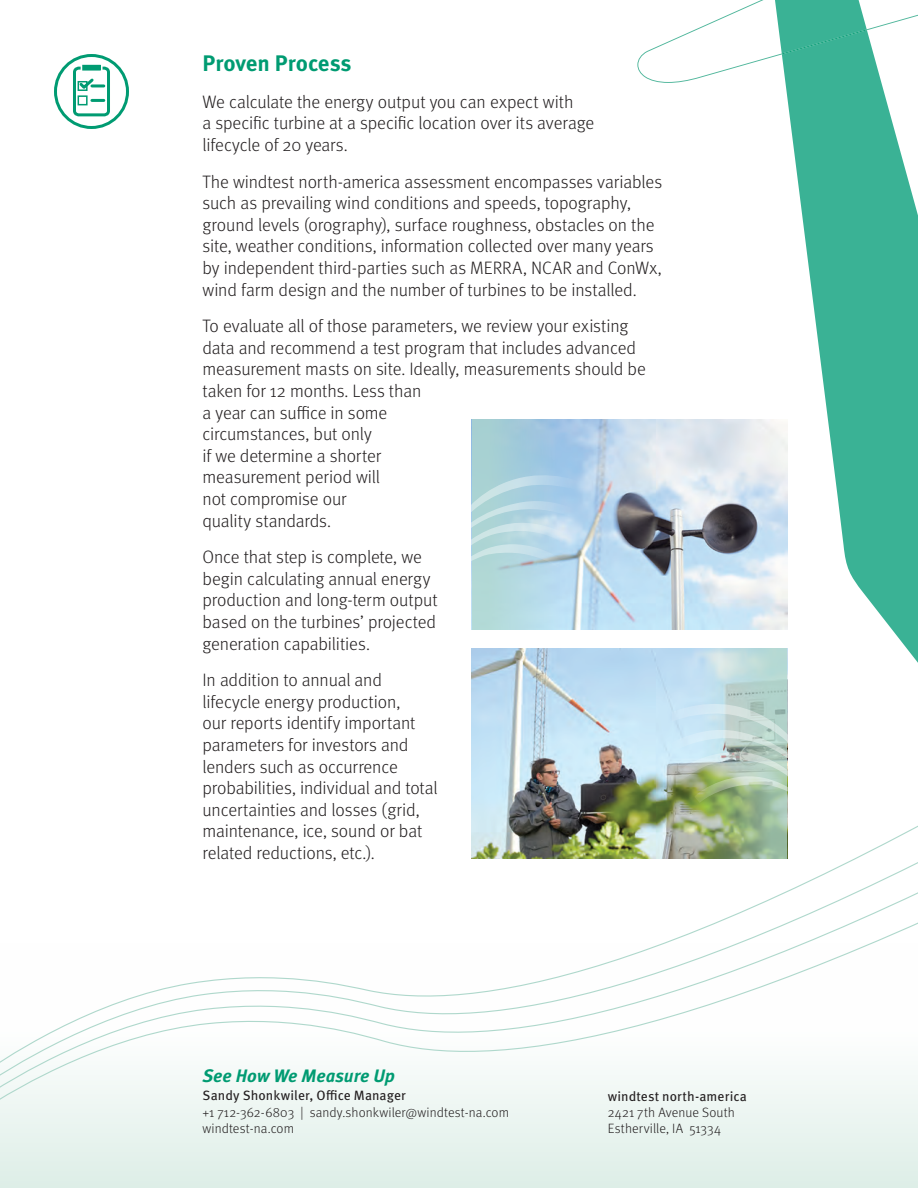
<style>
.page{position:relative;width:918px;height:1188px;background:#fff}
.page>*{position:absolute;margin:0;border:0;box-sizing:border-box;transform-origin:0 0}
.t1{font:700 22.5px "Meta Pro";letter-spacing:-.005em;color:#009b72}
.t2{font:300 18px/21.6px "Meta Pro";letter-spacing:-.01em;color:#231f20}
.t3{font:italic 700 18px "Meta Pro";letter-spacing:-.005em;color:#009b72}
.t4{font:300 13.5px "Meta Pro";letter-spacing:.01em;color:#231f20}
.t5{font:13.5px "Meta Pro";letter-spacing:.01em;color:#231f20}
</style>
<div class="page">
<div style="left:0;top:943px;width:918px;height:245px;background:#e6f2ed"></div>
<svg style="left:785px;top:83px;width:133px;height:651px;fill:#3ab295"></svg>
<svg style="left:637px;top:0;width:281px;height:83px"></svg>
<svg style="left:0;top:734px;width:918px;height:366px"></svg>
<div style="left:54px;top:54px;width:75px;height:75px;border:3px solid #009b72;border-radius:50%"></div>
<div style="left:82px;top:65px;width:19px;height:6px;border:2px solid #009b72"></div>
<svg style="left:77px;top:78px;width:27px;height:13px"></svg>
<div style="left:78px;top:95px;width:10px;height:10px;border:2px solid #009b72"></div>
<svg style="left:92px;top:99px;width:12px;height:3px"></svg>
<div style="left:73px;top:67px;width:37px;height:49px;border:3px solid #009b72;border-radius:4px"></div>
<img style="left:471px;top:648px;width:195px;height:211px">
<img style="left:666px;top:648px;width:121px;height:211px">
<img style="left:673px;top:698px;width:114px;height:122px">
<img style="left:471px;top:419px;width:316px;height:211px">
<svg style="left:472px;top:419px;width:121px;height:211px;background:#add1e2"></svg>
<svg style="left:471px;top:469px;width:115px;height:125px;background:#b5d6e2"></svg>
<p class="t1" style="left:202px;top:46px;width:151px">Proven Process</p>
<p class="t2" style="left:202px;top:90px;width:393px">We calculate the energy output you can expect with<br>a specific turbine at a specific location over its average lifecycle of 20 years.</p>
<p class="t2" style="left:202px;top:170px;width:461px">The windtest north-america assessment encompasses variables such as prevailing wind conditions and speeds, topography, ground levels (orography), surface roughness, obstacles on the site, weather conditions, information collected over many years by independent third-parties such as MERRA, NCAR and ConWx, wind farm design and the number of turbines to be installed.</p>
<p class="t2" style="left:202px;top:314px;width:445px">To evaluate all of those parameters, we review your existing data and recommend a test program that includes advanced measurement masts on site. Ideally, measurements should be taken for 12 months. Less than<br>a year can suffice in some<br>circumstances, but only<br>if we determine a shorter<br>measurement period will<br>not compromise our<br>quality standards.</p>
<p class="t2" style="left:202px;top:545px;width:237px">Once that step is complete, we begin calculating annual energy production and long-term output based on the turbines’ projected generation capabilities.</p>
<p class="t2" style="left:202px;top:668px;width:237px">In addition to annual and lifecycle energy production,<br>our reports identify important parameters for investors and lenders such as occurrence probabilities, individual and total uncertainties and losses (grid, maintenance, ice, sound or bat related reductions, etc.).</p>
<p class="t3" style="left:202px;top:1061px;width:194px">See How We Measure Up</p>
<p class="t5" style="left:202px;top:1085px;width:205px">Sandy Shonkwiler, Office Manager</p>
<p class="t4" style="left:202px;top:1102px;width:308px">+1 712-362-6803 | sandy.shonkwiler@windtest-na.com</p>
<p class="t4" style="left:202px;top:1118px;width:93px">windtest-na.com</p>
<p class="t5" style="left:608px;top:1086px;width:141px">windtest north-america</p>
<p class="t4" style="left:608px;top:1103px;width:129px">2421 7th Avenue South</p>
<p class="t4" style="left:608px;top:1119px;width:115px">Estherville, IA 51334</p>
</div>
